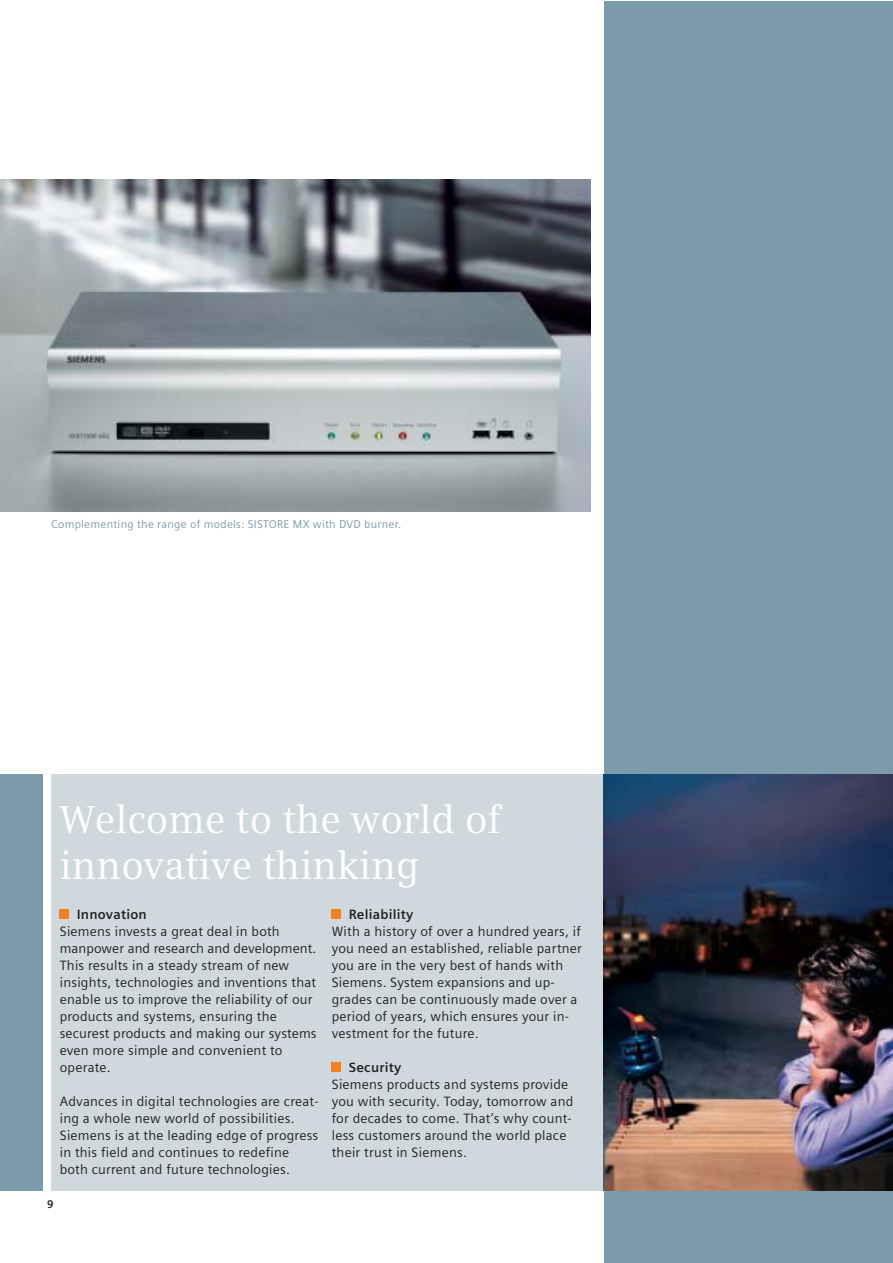
<style>
.page{position:relative;width:893px;height:1263px;background:#fff}
.page>*{position:absolute;margin:0;border:0;box-sizing:border-box;transform-origin:0 0}
.t1{font:39px/46.7px "Siemens Serif East";color:#fff}
.t2{font:13.5px/17px "Siemens Sans";letter-spacing:.015em;color:#231f20}
.t3{font:700 13.5px "Siemens Sans";letter-spacing:.015em;color:#231f20}
.t4{font:11.25px "Siemens Sans";letter-spacing:.025em;color:#7b9aaa}
.t5{font:700 11.25px "Siemens Sans";color:#231f20}
</style>
<div class="page">
<div style="left:603px;top:2px;width:289px;height:1261px;background:#7b9aaa"></div>
<div style="left:51px;top:775px;width:552px;height:416px;background:#ced8dd"></div>
<div style="left:0;top:775px;width:43px;height:416px;background:#7b9aaa"></div>
<img style="left:1px;top:180px;width:590px;height:331px">
<img style="left:603px;top:775px;width:289px;height:416px">
<div style="left:60px;top:910px;width:9px;height:9px;background:#f5821f"></div>
<div style="left:332px;top:1063px;width:9px;height:9px;background:#f5821f"></div>
<div style="left:332px;top:910px;width:9px;height:9px;background:#f5821f"></div>
<p class="t4" style="left:51px;top:520px;width:352px">Complementing the range of models: SISTORE MX with DVD burner.</p>
<h1 class="t1" style="left:60px;top:799px;width:443px">Welcome to the world of innovative thinking</h1>
<p class="t3" style="left:77px;top:909px;width:72px">Innovation</p>
<p class="t2" style="left:60px;top:924px;width:258px">Siemens invests a great deal in both manpower and research and development.<br>This results in a steady stream of new insights, technologies and inventions that enable us to improve the reliability of our products and systems, ensuring the securest products and making our systems even more simple and convenient to operate.</p>
<p class="t2" style="left:60px;top:1094px;width:260px">Advances in digital technologies are creat&shy;ing a whole new world of possibilities.<br>Siemens is at the leading edge of progress in this field and continues to redefine both current and future technologies.</p>
<p class="t5" style="left:47px;top:1200px;width:8px">9</p>
<p class="t3" style="left:349px;top:909px;width:66px">Reliability</p>
<p class="t2" style="left:332px;top:924px;width:252px">With a history of over a hundred years, if you need an established, reliable partner you are in the very best of hands with Siemens. System expansions and up&shy;grades can be continuously made over a period of years, which ensures your in&shy;vestment for the future.</p>
<p class="t3" style="left:349px;top:1062px;width:54px">Security</p>
<p class="t2" style="left:332px;top:1077px;width:243px">Siemens products and systems provide you with security. Today, tomorrow and for decades to come. That’s why count&shy;less customers around the world place their trust in Siemens.</p>
</div>
